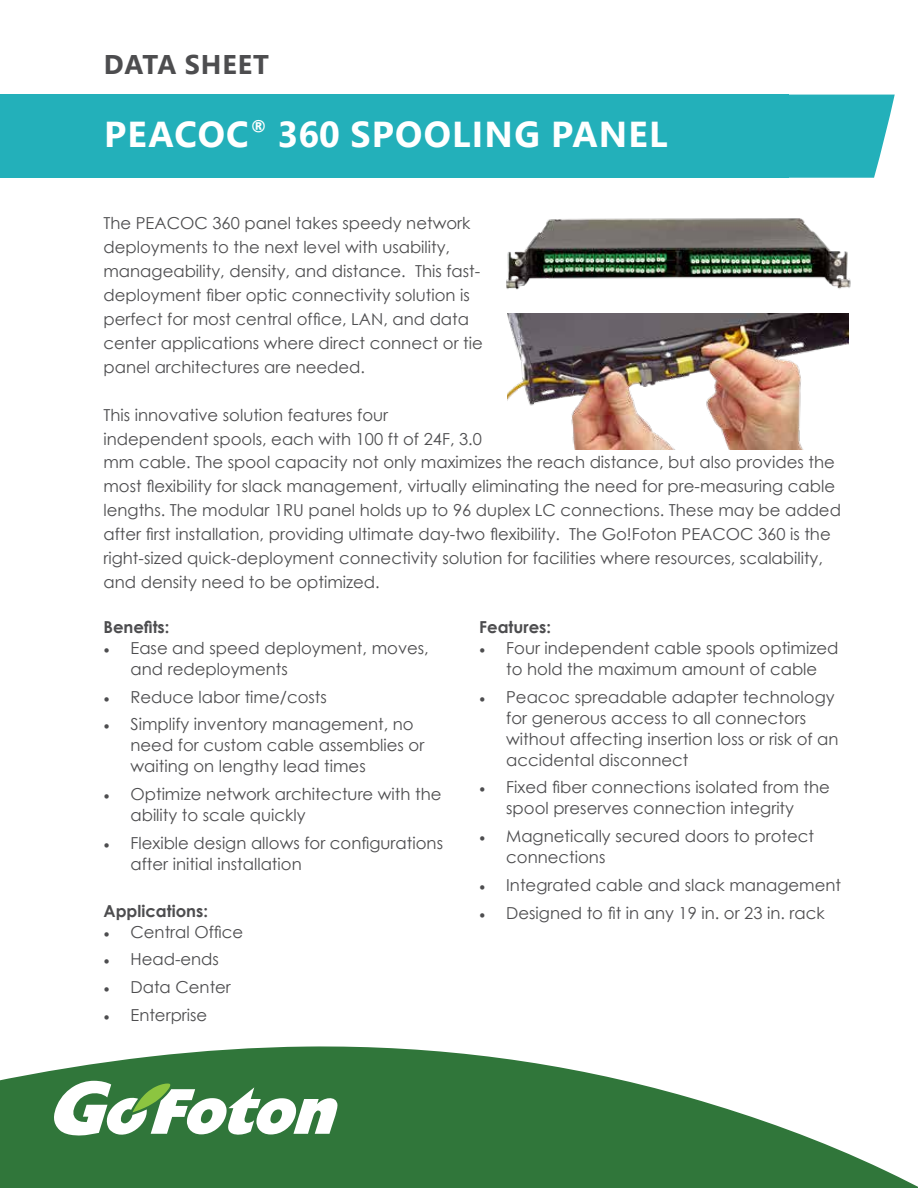
<style>
.page{position:relative;width:918px;height:1188px;background:#fff}
.page>*{position:absolute;margin:0;border:0;box-sizing:border-box;transform-origin:0 0}
.t1{font:700 36px "Segoe UI";letter-spacing:.035em;color:#fff}
.t2{font:700 27px "Segoe UI";letter-spacing:.035em;color:#4d4d4f}
.t3{font:16.5px/24px "Century Gothic";color:#4d4d4f}
.t4{font:700 16.5px "Century Gothic";color:#4d4d4f}
.s1{font-family:"Minion Pro"}
</style>
<div class="page">
<div style="left:0;top:95px;width:788px;height:83px;background:#23b0ba"></div>
<svg style="left:788px;top:95px;width:107px;height:83px;background:#38b7c0"></svg>
<svg style="left:0;top:1046px;width:918px;height:142px;fill:#30763a"></svg>
<svg style="left:54px;top:1081px;width:284px;height:55px"></svg>
<img style="left:506px;top:218px;width:344px;height:72px">
<img style="left:507px;top:313px;width:342px;height:137px">
<h2 class="t2" style="left:104px;top:39px;width:167px">DATA SHEET</h2>
<h1 class="t1" style="left:104px;top:100px;width:565px">PEACOC<sup>®</sup> 360 SPOOLING PANEL</h1>
<p class="t3" style="left:104px;top:211px;width:381px">The PEACOC 360 panel takes speedy network deployments to the next level with usability, manageability, density, and distance. This fast&shy;deployment fiber optic connectivity solution is perfect for most central office, LAN, and data center applications where direct connect or tie panel architectures are needed.</p>
<p class="t3" style="left:104px;top:403px;width:380px">This innovative solution features four independent spools, each with 100 ft of 24F, 3.0</p>
<p class="t3" style="left:104px;top:450px;width:739px">mm cable. The spool capacity not only maximizes the reach distance, but also provides the most flexibility for slack management, virtually eliminating the need for pre-measuring cable lengths. The modular 1RU panel holds up to 96 duplex LC connections. These may be added after first installation, providing ultimate day-two flexibility. The Go!Foton PEACOC 360 is the right-sized quick-deployment connectivity solution for facilities where resources, scalability, and density need to be optimized.</p>
<p class="t4" style="left:104px;top:614px;width:67px">Benefits:</p>
<p class="t3" style="left:130px;top:637px;width:300px;line-height:21px;text-indent:-27px"><span class="s1">•</span> Ease and speed deployment, moves, and redeployments</p>
<p class="t3" style="left:104px;top:684px;width:225px"><span class="s1">•</span> Reduce labor time/costs</p>
<p class="t3" style="left:130px;top:714px;width:295px;line-height:21px;text-indent:-27px"><span class="s1">•</span> Simplify inventory management, no need for custom cable assemblies or waiting on lengthy lead times</p>
<p class="t3" style="left:130px;top:783px;width:313px;line-height:21px;text-indent:-27px"><span class="s1">•</span> Optimize network architecture with the ability to scale quickly</p>
<p class="t3" style="left:130px;top:832px;width:314px;line-height:21px;text-indent:-27px"><span class="s1">•</span> Flexible design allows for configurations after initial installation</p>
<p class="t4" style="left:104px;top:898px;width:106px">Applications:</p>
<p class="t3" style="left:104px;top:919px;width:141px"><span class="s1">•</span> Central Office</p>
<p class="t3" style="left:104px;top:947px;width:117px"><span class="s1">•</span> Head-ends</p>
<p class="t3" style="left:104px;top:975px;width:129px"><span class="s1">•</span> Data Center</p>
<p class="t3" style="left:104px;top:1003px;width:105px"><span class="s1">•</span> Enterprise</p>
<p class="t4" style="left:479px;top:614px;width:73px">Features:</p>
<p class="t3" style="left:479px;top:637px;width:361px;line-height:21px;text-align:center"><span class="s1">•</span> Four independent cable spools optimized to hold the maximum amount of cable</p>
<p class="t3" style="left:506px;top:686px;width:334px;line-height:21px;text-indent:-27px"><span class="s1">•</span> Peacoc spreadable adapter technology for generous access to all connectors without affecting insertion loss or risk of an accidental disconnect</p>
<p class="t3" style="left:479px;top:777px;width:352px;line-height:21px;text-align:center"><span class="s1">•</span> Fixed fiber connections isolated from the spool preserves connection integrity</p>
<p class="t3" style="left:506px;top:825px;width:310px;line-height:21px;text-indent:-27px"><span class="s1">•</span> Magnetically secured doors to protect connections</p>
<p class="t3" style="left:479px;top:873px;width:363px"><span class="s1">•</span> Integrated cable and slack management</p>
<p class="t3" style="left:479px;top:900px;width:347px"><span class="s1">•</span> Designed to fit in any 19 in. or 23 in. rack</p>
</div>
